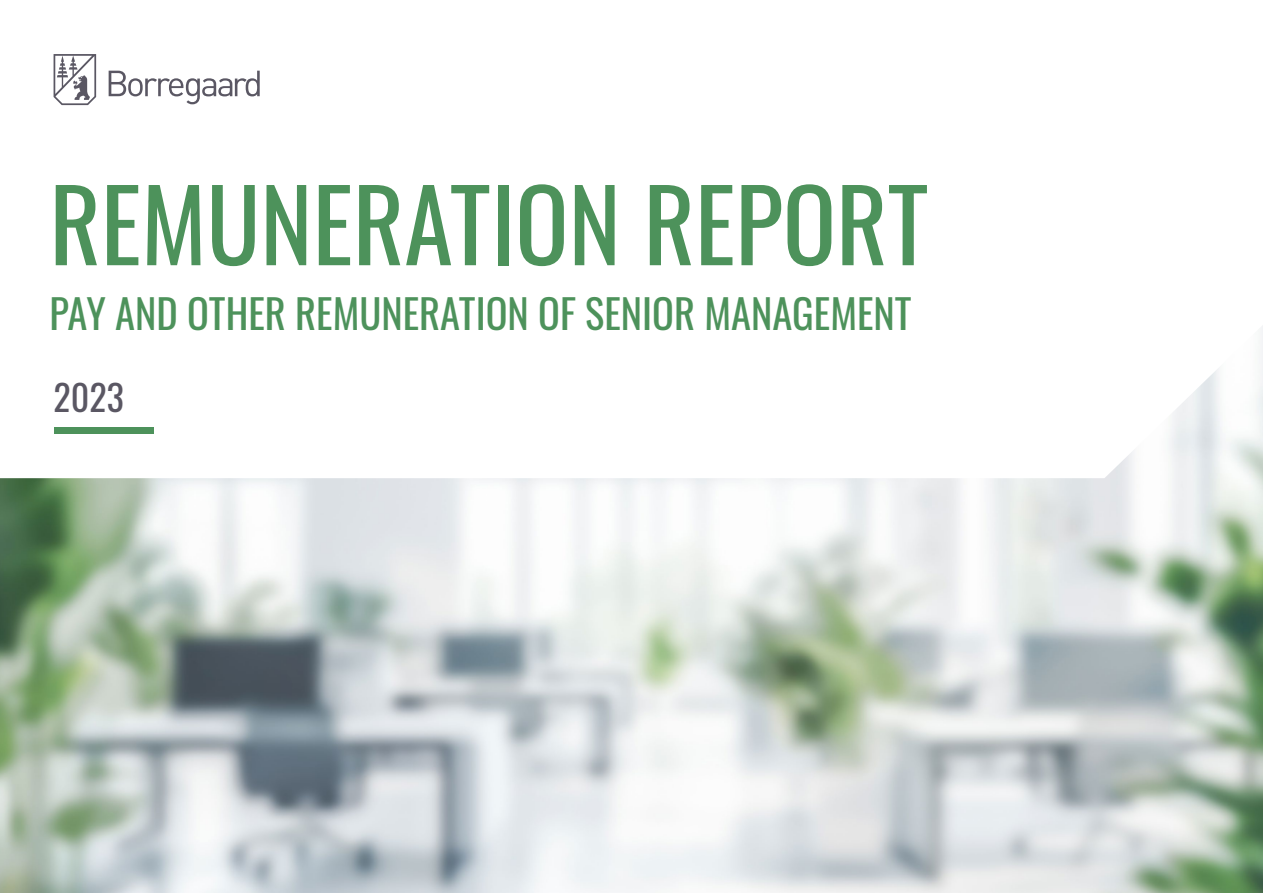
<style>
.page{position:relative;width:1263px;height:893px;background:#fff}
.page>*{position:absolute;margin:0;border:0;box-sizing:border-box;transform-origin:0 0}
.t1{font:99px "Oswald";color:#4d925b}
.t2{font:40.5px "Oswald";color:#4d925b}
.t3{font:36px "Oswald";color:#5a5763}
</style>
<div class="page">
<img style="left:0;top:478px;width:1263px;height:415px">
<svg style="left:53px;top:54px;width:1210px;height:424px"></svg>
<svg style="left:109px;top:71px;width:151px;height:33px"></svg>
<svg style="left:54px;top:54px;width:42px;height:51px"></svg>
<div style="left:54px;top:427px;width:99px;height:7px;background:#4d925b"></div>
<h1 class="t1" style="left:49px;top:137px;width:880px">REMUNERATION REPORT</h1>
<p class="t2" style="left:49px;top:277px;width:864px">PAY AND OTHER REMUNERATION OF SENIOR MANAGEMENT</p>
<p class="t3" style="left:54px;top:365px;width:72px">2023</p>
</div>
